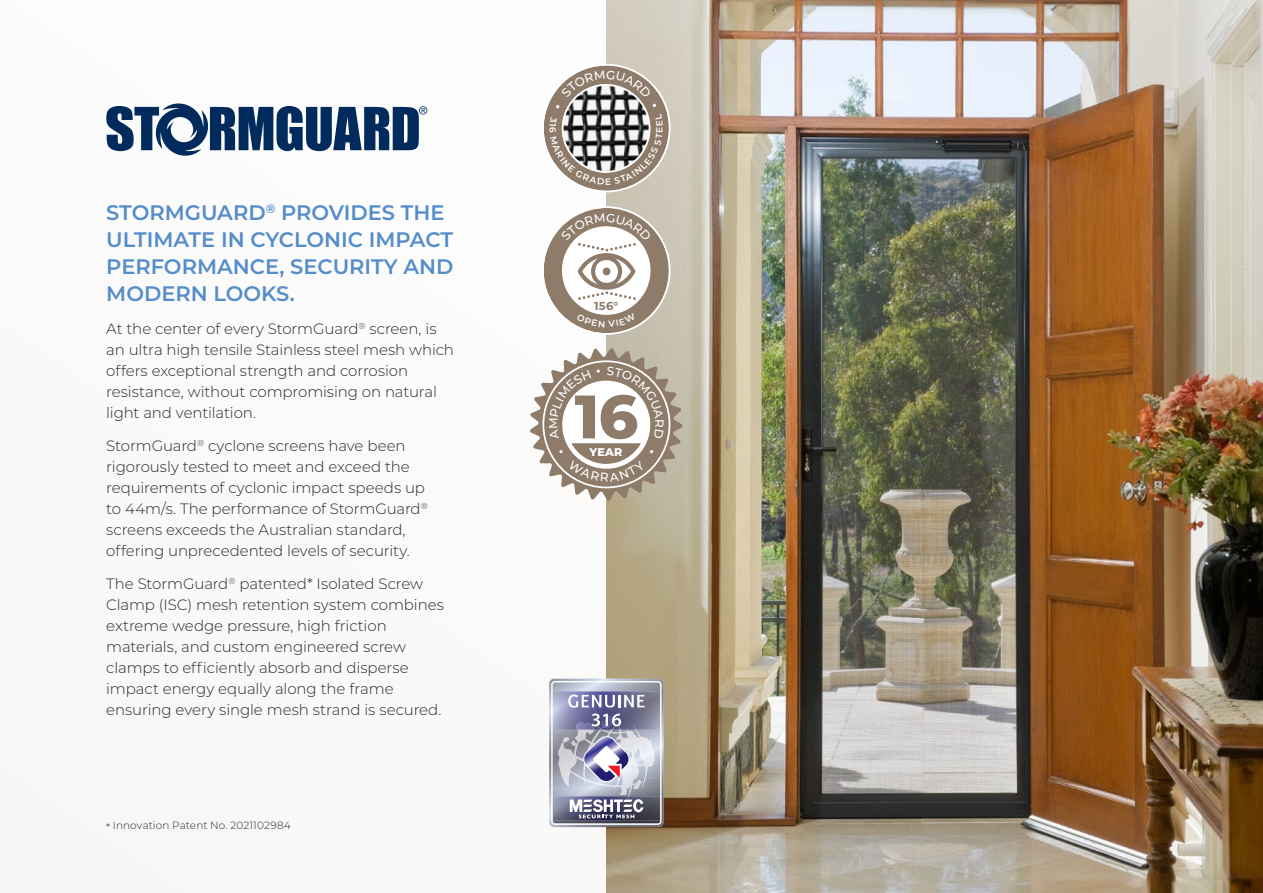
<style>
.page{position:relative;width:1263px;height:893px;background:#fff}
.page>*{position:absolute;margin:0;border:0;box-sizing:border-box;transform-origin:0 0}
.t1{font:800 61.2px "Montserrat";color:#8e7b6a}
.t2{font:600 21px/27px "Montserrat";color:#558dca}
.t3{font:300 15px/21px "Montserrat";letter-spacing:-.005em;color:#292829}
.t4{font:700 11.55px "Montserrat";color:#8e7b6a}
.t5{font:800 11.25px "Montserrat";color:#fff}
.t6{font:300 10.5px "Montserrat";letter-spacing:.01em;color:#292829}
</style>
<div class="page">
<div style="left:0;top:0;width:642px;height:893px;background:#f8f6f5"></div>
<img style="left:606px;top:0;width:657px;height:893px">
<svg style="left:106px;top:103px;width:321px;height:53px"></svg>
<svg style="left:549px;top:679px;width:114px;height:148px;background:#a1a2b5"></svg>
<svg style="left:544px;top:206px;width:126px;height:129px"></svg>
<svg style="left:530px;top:348px;width:152px;height:153px"></svg>
<svg style="left:544px;top:64px;width:127px;height:128px"></svg>
<h2 class="t2" style="left:106px;top:198px;width:349px">STORMGUARD<sup>®</sup> PROVIDES THE<br>ULTIMATE IN CYCLONIC IMPACT<br>PERFORMANCE, SECURITY AND<br>MODERN LOOKS.</h2>
<p class="t3" style="left:106px;top:318px;width:349px">At the center of every StormGuard<sup>®</sup> screen, is an ultra high tensile Stainless steel mesh which offers exceptional strength and corrosion resistance, without compromising on natural light and ventilation.</p>
<p class="t3" style="left:106px;top:435px;width:323px">StormGuard<sup>®</sup> cyclone screens have been rigorously tested to meet and exceed the requirements of cyclonic impact speeds up to 44m/s. The performance of StormGuard<sup>® </sup>screens exceeds the Australian standard, offering unprecedented levels of security.</p>
<p class="t3" style="left:106px;top:573px;width:339px">The StormGuard<sup>®</sup> patented* Isolated Screw Clamp (ISC) mesh retention system combines extreme wedge pressure, high friction materials, and custom engineered screw clamps to efficiently absorb and disperse impact energy equally along the frame ensuring every single mesh strand is secured.</p>
<p class="t6" style="left:106px;top:818px;width:186px">* Innovation Patent No. 2021102984</p>
<p class="t4" style="left:594px;top:298px;width:26px">156°</p>
<h1 class="t1" style="left:575px;top:372px;width:65px">16</h1>
<p class="t5" style="left:589px;top:444px;width:34px">YEAR</p>
</div>
